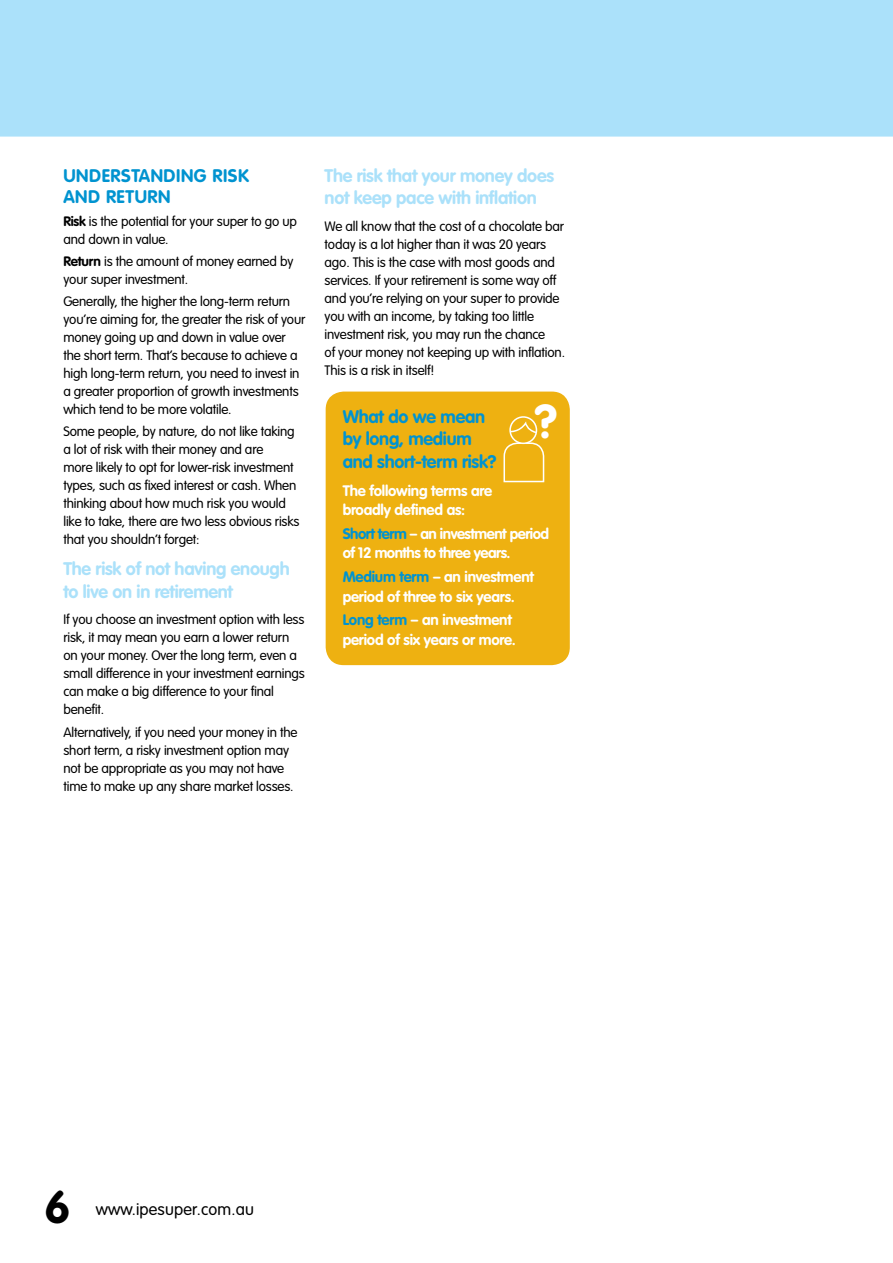
<style>
.page{position:relative;width:893px;height:1263px;background:#fff}
.page>*{position:absolute;margin:0;border:0;box-sizing:border-box;transform-origin:0 0}
.t1{font:700 46.95px "VAG Rounded";color:#fff}
.t2{font:700 45px "VAG Rounded";color:#000}
.t3{font:700 18px/22.5px "VAG Rounded";letter-spacing:-.015em;color:#abe1fa}
.t4{font:700 18px/22.5px "VAG Rounded";letter-spacing:-.015em;color:#0093d0}
.t5{font:700 18px/21.6px "VAG Rounded";letter-spacing:.03em;color:#0093d0}
.t6{font:300 16.5px "VAG Rounded";letter-spacing:.01em;color:#000}
.t7{font:700 15px/19.5px "VAG Rounded";letter-spacing:-.015em;color:#fff}
.t8{font:700 15px/19.5px "VAG Rounded";letter-spacing:-.035em;color:#fff}
.t9{font:300 13.5px/18px "VAG Rounded";letter-spacing:-.015em;color:#000}
.s1{font-weight:700}
.s2{color:#0093d0}
</style>
<div class="page">
<div style="left:0;top:0;width:893px;height:137px;background:#abe1fa"></div>
<div style="left:326px;top:392px;width:244px;height:273px;background:#eeb111;border-radius:18px"></div>
<svg style="left:503px;top:442px;width:42px;height:41px"></svg>
<svg style="left:510px;top:417px;width:26px;height:26px"></svg>
<div style="left:509px;top:416px;width:28px;height:28px;border:2px solid #fff;border-radius:50%"></div>
<svg style="left:509px;top:423px;width:29px;height:11px"></svg>
<h3 class="t5" style="left:63px;top:164px;width:187px">UNDERSTANDING RISK<br>AND RETURN</h3>
<p class="t9" style="left:63px;top:212px;width:235px"><span class="s1">Risk</span> is the potential for your super to go up and down in value.</p>
<p class="t9" style="left:63px;top:252px;width:231px"><span class="s1">Return</span> is the amount of money earned by your super investment.</p>
<p class="t9" style="left:63px;top:292px;width:243px">Generally, the higher the long-term return you’re aiming for, the greater the risk of your money going up and down in value over the short term. That’s because to achieve a high long-term return, you need to invest in a greater proportion of growth investments which tend to be more volatile.</p>
<p class="t9" style="left:63px;top:422px;width:238px">Some people, by nature, do not like taking a lot of risk with their money and are<br>more likely to opt for lower-risk investment types, such as fixed interest or cash. When thinking about how much risk you would like to take, there are two less obvious risks that you shouldn’t forget:</p>
<h3 class="t3" style="left:63px;top:558px;width:228px">The risk of not having enough to live on in retirement</h3>
<p class="t9" style="left:63px;top:611px;width:243px">If you choose an investment option with less risk, it may mean you earn a lower return on your money. Over the long term, even a small difference in your investment earnings can make a big difference to your final benefit.</p>
<p class="t9" style="left:63px;top:723px;width:236px">Alternatively, if you need your money in the short term, a risky investment option may not be appropriate as you may not have time to make up any share market losses.</p>
<h3 class="t3" style="left:325px;top:164px;width:231px">The risk that your money does not keep pace with inflation</h3>
<p class="t9" style="left:325px;top:217px;width:242px">We all know that the cost of a chocolate bar today is a lot higher than it was 20 years ago. This is the case with most goods and services. If your retirement is some way off and you’re relying on your super to provide you with an income, by taking too little investment risk, you may run the chance<br>of your money not keeping up with inflation.<br>This is a risk in itself!</p>
<h3 class="t4" style="left:343px;top:405px;width:155px">What do we mean by long, medium and short-term risk?</h3>
<p class="t7" style="left:343px;top:480px;width:151px">The following terms are broadly defined as:</p>
<p class="t8" style="left:343px;top:524px;width:208px"><span class="s2">Short term</span> – an investment period of 12 months to three years.</p>
<p class="t7" style="left:343px;top:567px;width:193px"><span class="s2">Medium term</span> – an investment period of three to six years.</p>
<p class="t7" style="left:343px;top:610px;width:175px"><span class="s2">Long term</span> – an investment period of six years or more.</p>
<h1 class="t1" style="left:535px;top:394px;width:24px">?</h1>
<h2 class="t2" style="left:45px;top:1180px;width:27px">6</h2>
<p class="t6" style="left:96px;top:1199px;width:160px">www.ipesuper.com.au</p>
</div>
